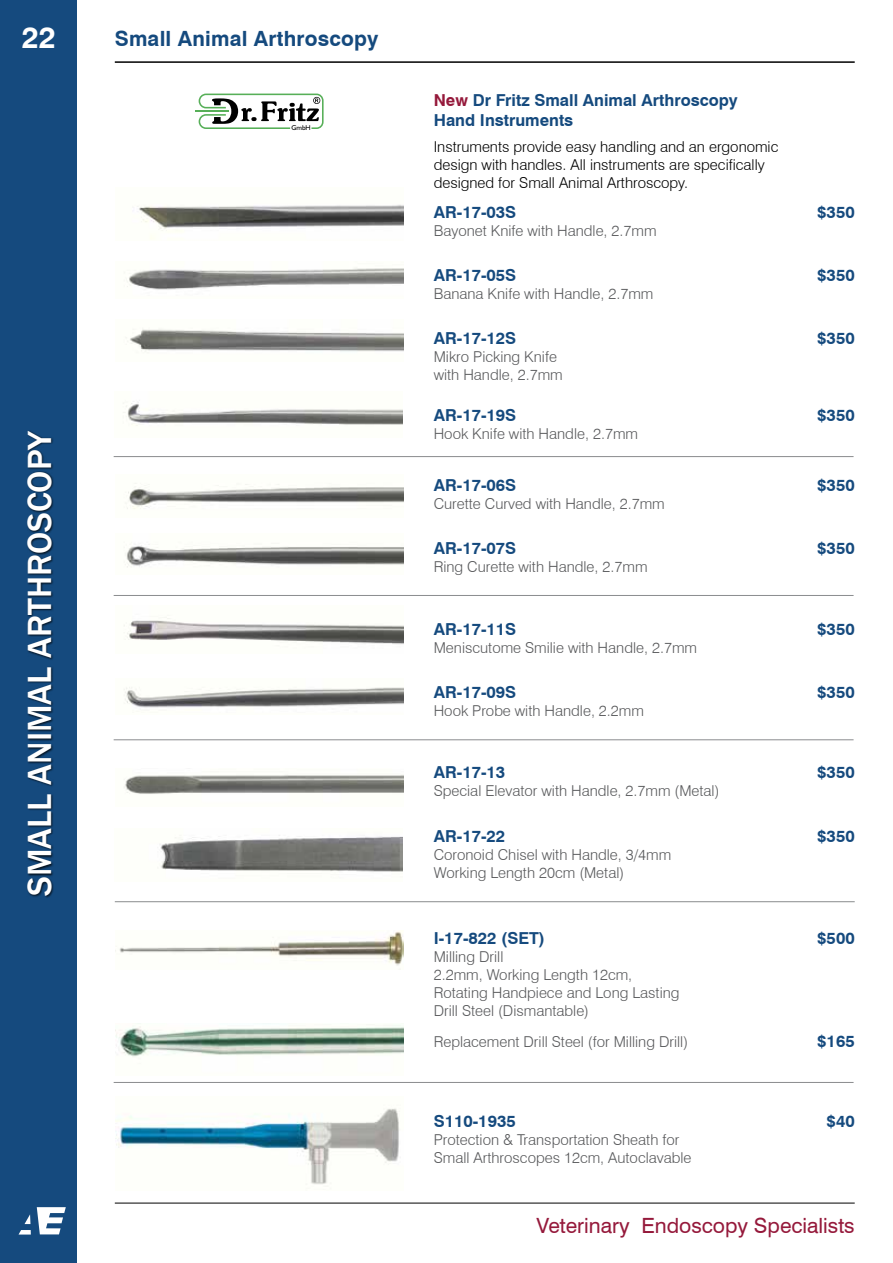
<style>
.page{position:relative;width:893px;height:1263px;background:#fff}
.page>*{position:absolute;margin:0;border:0;box-sizing:border-box;transform-origin:0 0}
.t1{font:500 34.5px "Franklin Gothic";color:#fff}
.t2{font:700 30px "Swiss 721 BT";color:#fff}
.t3{font:21px "Swiss 721 BT";color:#95193b}
.t4{font:700 21px "Swiss 721 BT";letter-spacing:.01em;color:#154a7e}
.t5{font:700 16.5px/19.8px "Swiss 721 BT";color:#154a7e}
.t6{font:300 15px/18px "Swiss 721 BT";color:#58595b}
.t7{font:300 15px/18px "Swiss 721 BT";color:#000}
.t8{font:7.05px "Humanist 521 BT";color:#000}
.s1{color:#95193b}
</style>
<div class="page">
<div style="left:0;top:0;width:77px;height:1263px;background:#154a7e"></div>
<hr style="left:115px;top:1203px;width:740px;height:1px;background:#000">
<svg style="left:37px;top:1207px;width:29px;height:27px"></svg>
<svg style="left:25px;top:1214px;width:5px;height:10px"></svg>
<svg style="left:19px;top:1230px;width:12px;height:4px"></svg>
<div style="left:27px;top:430px;width:27px;height:468px;background:#000;opacity:.75"></div>
<hr style="left:115px;top:61px;width:740px;height:2px;background:#000">
<hr style="left:114px;top:1082px;width:740px;height:1px;background:#8a8c8e">
<hr style="left:115px;top:901px;width:740px;height:1px;background:#8a8c8e">
<hr style="left:114px;top:595px;width:740px;height:1px;background:#8a8c8e">
<hr style="left:114px;top:456px;width:740px;height:1px;background:#8a8c8e">
<img style="left:137px;top:204px;width:267px;height:36px">
<img style="left:124px;top:267px;width:280px;height:23px">
<img style="left:125px;top:483px;width:279px;height:26px">
<img style="left:124px;top:543px;width:280px;height:25px">
<img style="left:116px;top:1108px;width:284px;height:79px">
<img style="left:124px;top:617px;width:280px;height:27px">
<img style="left:125px;top:328px;width:279px;height:25px">
<img style="left:124px;top:774px;width:280px;height:20px">
<img style="left:157px;top:835px;width:246px;height:37px">
<img style="left:116px;top:1023px;width:288px;height:34px">
<img style="left:119px;top:931px;width:285px;height:35px">
<hr style="left:196px;top:110px;width:33px;height:2px;background:#57af58">
<svg style="left:198px;top:94px;width:126px;height:35px"></svg>
<hr style="left:114px;top:739px;width:740px;height:1px;background:#8a8c8e">
<img style="left:123px;top:402px;width:280px;height:24px">
<img style="left:124px;top:687px;width:280px;height:21px">
<h2 class="t2" style="left:22px;top:20px;width:36px">22</h2>
<h1 class="t1" style="left:18px;top:896px;width:467px;rotate:-90deg">SMALL ANIMAL ARTHROSCOPY</h1>
<h3 class="t4" style="left:115px;top:26px;width:265px">Small Animal Arthroscopy</h3>
<p class="t8" style="left:291px;top:123px;width:21px">GmbH</p>
<p class="t5" style="left:434px;top:90px;width:306px"><span class="s1">New</span> Dr Fritz Small Animal Arthroscopy<br>Hand Instruments</p>
<p class="t7" style="left:434px;top:138px;width:346px">Instruments provide easy handling and an ergonomic design with handles. All instruments are specifically designed for Small Animal Arthroscopy.</p>
<p class="t5" style="left:434px;top:202px;width:84px">AR-17-03S</p>
<p class="t5" style="left:817px;top:202px;width:39px">$350</p>
<p class="t6" style="left:434px;top:221px;width:224px">Bayonet Knife with Handle, 2.7mm</p>
<p class="t5" style="left:434px;top:265px;width:84px">AR-17-05S</p>
<p class="t5" style="left:817px;top:265px;width:39px">$350</p>
<p class="t6" style="left:434px;top:285px;width:221px">Banana Knife with Handle, 2.7mm</p>
<p class="t5" style="left:434px;top:328px;width:84px">AR-17-12S</p>
<p class="t5" style="left:817px;top:328px;width:39px">$350</p>
<p class="t6" style="left:434px;top:348px;width:131px">Mikro Picking Knife with Handle, 2.7mm</p>
<p class="t5" style="left:434px;top:405px;width:84px">AR-17-19S</p>
<p class="t5" style="left:817px;top:405px;width:39px">$350</p>
<p class="t6" style="left:434px;top:425px;width:206px">Hook Knife with Handle, 2.7mm</p>
<p class="t5" style="left:434px;top:475px;width:84px">AR-17-06S</p>
<p class="t5" style="left:817px;top:475px;width:39px">$350</p>
<p class="t6" style="left:434px;top:495px;width:232px">Curette Curved with Handle, 2.7mm</p>
<p class="t5" style="left:434px;top:538px;width:84px">AR-17-07S</p>
<p class="t5" style="left:817px;top:538px;width:39px">$350</p>
<p class="t6" style="left:434px;top:558px;width:215px">Ring Curette with Handle, 2.7mm</p>
<p class="t5" style="left:434px;top:619px;width:84px">AR-17-11S</p>
<p class="t5" style="left:817px;top:619px;width:39px">$350</p>
<p class="t6" style="left:434px;top:638px;width:265px">Meniscutome Smilie with Handle, 2.7mm</p>
<p class="t5" style="left:434px;top:682px;width:84px">AR-17-09S</p>
<p class="t5" style="left:817px;top:682px;width:39px">$350</p>
<p class="t6" style="left:434px;top:702px;width:212px">Hook Probe with Handle, 2.2mm</p>
<p class="t5" style="left:434px;top:762px;width:73px">AR-17-13</p>
<p class="t5" style="left:817px;top:762px;width:39px">$350</p>
<p class="t6" style="left:434px;top:782px;width:287px">Special Elevator with Handle, 2.7mm (Metal)</p>
<p class="t5" style="left:434px;top:826px;width:73px">AR-17-22</p>
<p class="t5" style="left:817px;top:826px;width:39px">$350</p>
<p class="t6" style="left:434px;top:845px;width:239px">Coronoid Chisel with Handle, 3/4mm<br>Working Length 20cm (Metal)</p>
<p class="t5" style="left:434px;top:928px;width:113px">I-17-822 (SET)</p>
<p class="t5" style="left:817px;top:928px;width:39px">$500</p>
<p class="t6" style="left:434px;top:948px;width:247px">Milling Drill<br>2.2mm, Working Length 12cm,<br>Rotating Handpiece and Long Lasting<br>Drill Steel (Dismantable)</p>
<p class="t6" style="left:434px;top:1033px;width:256px">Replacement Drill Steel (for Milling Drill)</p>
<p class="t5" style="left:817px;top:1031px;width:39px">$165</p>
<p class="t5" style="left:434px;top:1111px;width:84px">S110-1935</p>
<p class="t5" style="left:827px;top:1111px;width:30px">$40</p>
<p class="t6" style="left:434px;top:1131px;width:259px">Protection &amp; Transportation Sheath for<br>Small Arthroscopes 12cm, Autoclavable</p>
<h3 class="t3" style="left:536px;top:1213px;width:320px">Veterinary Endoscopy Specialists</h3>
</div>
